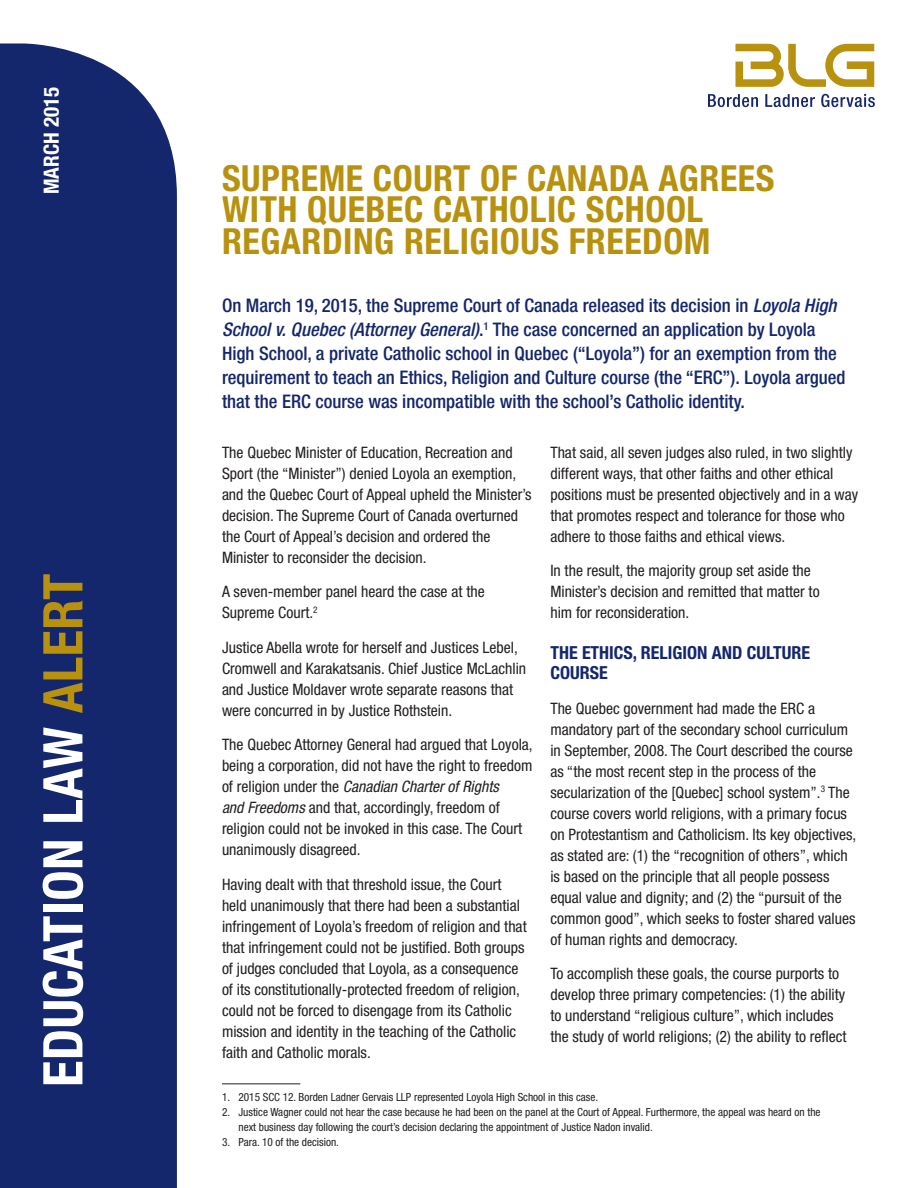
<style>
.page{position:relative;width:918px;height:1188px;background:#fff}
.page>*{position:absolute;margin:0;border:0;box-sizing:border-box;transform-origin:0 0}
.t1{font:700 condensed 54.75px "Helvetica Neue LT Pro";letter-spacing:.005em;color:#fff}
.Head{font:700 condensed 36px/31.5px "Helvetica Neue LT Pro";letter-spacing:.015em;color:#b8910f}
.Body{font:700 condensed 21px "Helvetica Neue LT Pro";color:#fff}
.blue_body{font:500 condensed 18.75px/24px "Helvetica Neue LT Pro";color:#15276c}
.Ti{font:700 condensed 18px/20.2px "Helvetica Neue LT Pro";color:#15276c}
.Body-2{font:condensed 15.75px/21px "Helvetica Neue LT Pro";color:#231f20}
.t2{font:condensed 11.25px/15px "Helvetica Neue LT Pro";color:#231f20}
.s1{color:#b8910f}
.s2{font-style:italic}
</style>
<div class="page">
<hr style="left:222px;top:1084px;width:78px;height:1px;background:#231f20">
<div style="left:0;top:44px;width:177px;height:1144px;background:#15276c"></div>
<svg style="left:708px;top:94px;width:50px;height:13px"></svg>
<svg style="left:765px;top:94px;width:50px;height:13px"></svg>
<svg style="left:821px;top:94px;width:54px;height:13px"></svg>
<svg style="left:736px;top:44px;width:138px;height:43px"></svg>
<p class="Body" style="left:39px;top:194px;width:109px;rotate:-90deg">MARCH 2015</p>
<p class="t1" style="left:30px;top:1087px;width:515px;rotate:-90deg">EDUCATION LAW <span class="s1">ALERT</span></p>
<p class="Head" style="left:222px;top:162px;width:554px">SUPREME COURT OF CANADA AGREES<br>WITH QUEBEC CATHOLIC SCHOOL<br>REGARDING RELIGIOUS FREEDOM</p>
<p class="blue_body" style="left:222px;top:293px;width:625px">On March 19, 2015, the Supreme Court of Canada released its decision in <span class="s2">Loyola High School v. Quebec (Attorney General)</span>.<sup>1</sup> The case concerned an application by Loyola High School, a private Catholic school in Quebec (“Loyola”) for an exemption from the requirement to teach an Ethics, Religion and Culture course (the “ERC”). Loyola argued that the ERC course was incompatible with the school’s Catholic identity.</p>
<p class="Body-2" style="left:222px;top:442px;width:311px">The Quebec Minister of Education, Recreation and Sport (the “Minister”) denied Loyola an exemption, and the Quebec Court of Appeal upheld the Minister’s decision. The Supreme Court of Canada overturned the Court of Appeal’s decision and ordered the Minister to reconsider the decision.</p>
<p class="Body-2" style="left:222px;top:581px;width:264px">A seven-member panel heard the case at the<br>Supreme Court.<sup>2</sup></p>
<p class="Body-2" style="left:222px;top:637px;width:306px">Justice Abella wrote for herself and Justices Lebel, Cromwell and Karakatsanis. Chief Justice McLachlin and Justice Moldaver wrote separate reasons that were concurred in by Justice Rothstein.</p>
<p class="Body-2" style="left:222px;top:734px;width:312px">The Quebec Attorney General had argued that Loyola, being a corporation, did not have the right to freedom of religion under the <span class="s2">Canadian Charter of Rights<br>and Freedoms</span> and that, accordingly, freedom of religion could not be invoked in this case. The Court unanimously disagreed.</p>
<p class="Body-2" style="left:222px;top:874px;width:306px">Having dealt with that threshold issue, the Court held unanimously that there had been a substantial infringement of Loyola’s freedom of religion and that that infringement could not be justified. Both groups of judges concluded that Loyola, as a consequence of its constitutionally-protected freedom of religion, could not be forced to disengage from its Catholic mission and identity in the teaching of the Catholic faith and Catholic morals.</p>
<p class="Body-2" style="left:550px;top:442px;width:309px">That said, all seven judges also ruled, in two slightly different ways, that other faiths and other ethical positions must be presented objectively and in a way that promotes respect and tolerance for those who adhere to those faiths and ethical views.</p>
<p class="Body-2" style="left:550px;top:560px;width:271px">In the result, the majority group set aside the<br>Minister’s decision and remitted that matter to him for reconsideration.</p>
<p class="Ti" style="left:550px;top:642px;width:261px">THE ETHICS, RELIGION AND CULTURE<br>COURSE</p>
<p class="Body-2" style="left:550px;top:698px;width:307px">The Quebec government had made the ERC a mandatory part of the secondary school curriculum in September, 2008. The Court described the course as “the most recent step in the process of the secularization of the [Quebec] school system”.<sup>3</sup> The course covers world religions, with a primary focus on Protestantism and Catholicism. Its key objectives, as stated are: (1) the “recognition of others”, which is based on the principle that all people possess equal value and dignity; and (2) the “pursuit of the common good”, which seeks to foster shared values of human rights and democracy.</p>
<p class="Body-2" style="left:550px;top:963px;width:298px">To accomplish these goals, the course purports to develop three primary competencies: (1) the ability to understand “religious culture”, which includes the study of world religions; (2) the ability to reflect</p>
<p class="t2" style="left:222px;top:1090px;width:378px">1. 2015 SCC 12. Borden Ladner Gervais LLP represented Loyola High School in this case.</p>
<p class="t2" style="left:238px;top:1105px;width:584px;text-indent:-16px">2. Justice Wagner could not hear the case because he had been on the panel at the Court of Appeal. Furthermore, the appeal was heard on the next business day following the court’s decision declaring the appointment of Justice Nadon invalid.</p>
<p class="t2" style="left:222px;top:1135px;width:119px">3. Para. 10 of the decision.</p>
</div>
